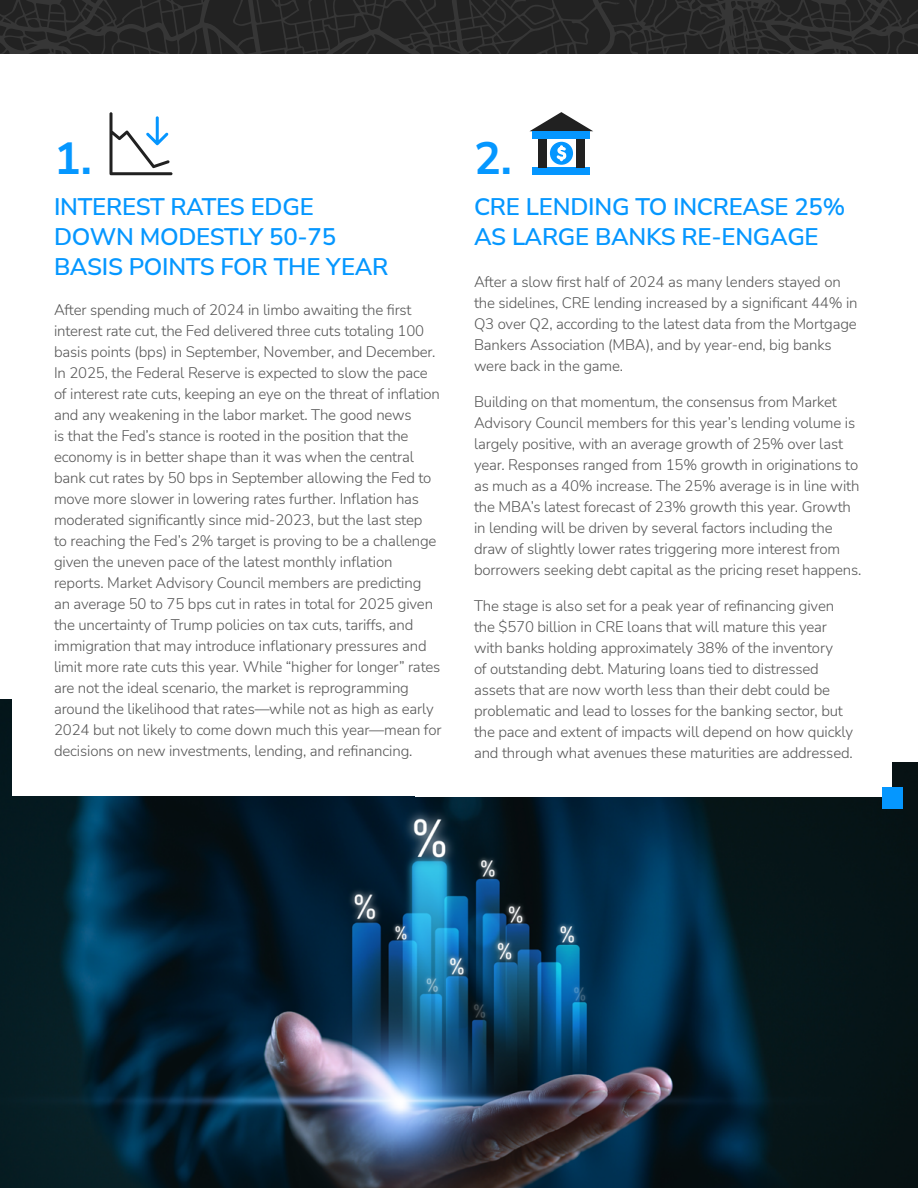
<style>
.page{position:relative;width:918px;height:1188px;background:#fff}
.page>*{position:absolute;margin:0;border:0;box-sizing:border-box;transform-origin:0 0}
.t1{font:700 45px "Nunito Sans";color:#0597ff}
.t2{font:600 24px/30px "Nunito Sans";letter-spacing:-.01em;color:#0597ff}
.t3{font:300 15px/21px "Nunito Sans";letter-spacing:-.01em;color:#555}
</style>
<div class="page">
<img style="left:0;top:699px;width:918px;height:489px">
<div style="left:12px;top:602px;width:441px;height:194px;background:#fff"></div>
<div style="left:416px;top:627px;width:476px;height:169px;background:#fff"></div>
<div style="left:856px;top:663px;width:62px;height:98px;background:#fff"></div>
<svg style="left:0;top:0;width:918px;height:54px;background:#272727"></svg>
<div style="left:882px;top:787px;width:21px;height:21px;background:#0597ff"></div>
<svg style="left:110px;top:112px;width:62px;height:63px"></svg>
<svg style="left:530px;top:112px;width:63px;height:19px"></svg>
<div style="left:532px;top:167px;width:58px;height:8px;background:#0596ff"></div>
<div style="left:532px;top:131px;width:58px;height:8px;background:#0596ff"></div>
<div style="left:538px;top:139px;width:9px;height:28px;background:#212121"></div>
<div style="left:576px;top:139px;width:9px;height:28px;background:#212121"></div>
<div style="left:550px;top:142px;width:23px;height:23px;background:#0596ff;border-radius:50%"></div>
<svg style="left:554px;top:144px;width:15px;height:19px"></svg>
<h1 class="t1" style="left:54px;top:127px;width:39px">1.</h1>
<h2 class="t2" style="left:54px;top:190px;width:336px">INTEREST RATES EDGE<br>DOWN MODESTLY 50-75<br>BASIS POINTS FOR THE YEAR</h2>
<p class="t3" style="left:54px;top:299px;width:389px">After spending much of 2024 in limbo awaiting the first interest rate cut, the Fed delivered three cuts totaling 100 basis points (bps) in September, November, and December.<br>In 2025, the Federal Reserve is expected to slow the pace of interest rate cuts, keeping an eye on the threat of inflation and any weakening in the labor market. The good news<br>is that the Fed’s stance is rooted in the position that the economy is in better shape than it was when the central bank cut rates by 50 bps in September allowing the Fed to move more slower in lowering rates further. Inflation has moderated significantly since mid-2023, but the last step<br>to reaching the Fed’s 2% target is proving to be a challenge given the uneven pace of the latest monthly inflation reports. Market Advisory Council members are predicting<br>an average 50 to 75 bps cut in rates in total for 2025 given the uncertainty of Trump policies on tax cuts, tariffs, and immigration that may introduce inflationary pressures and limit more rate cuts this year. While “higher for longer” rates are not the ideal scenario, the market is reprogramming around the likelihood that rates—while not as high as early 2024 but not likely to come down much this year—mean for decisions on new investments, lending, and refinancing.</p>
<h1 class="t1" style="left:474px;top:127px;width:39px">2.</h1>
<h2 class="t2" style="left:474px;top:190px;width:373px">CRE LENDING TO INCREASE 25%<br>AS LARGE BANKS RE-ENGAGE</h2>
<p class="t3" style="left:474px;top:271px;width:385px">After a slow first half of 2024 as many lenders stayed on the sidelines, CRE lending increased by a significant 44% in Q3 over Q2, according to the latest data from the Mortgage Bankers Association (MBA), and by year-end, big banks were back in the game.</p>
<p class="t3" style="left:474px;top:391px;width:389px">Building on that momentum, the consensus from Market Advisory Council members for this year’s lending volume is largely positive, with an average growth of 25% over last year. Responses ranged from 15% growth in originations to as much as a 40% increase. The 25% average is in line with the MBA’s latest forecast of 23% growth this year. Growth in lending will be driven by several factors including the draw of slightly lower rates triggering more interest from borrowers seeking debt capital as the pricing reset happens.</p>
<p class="t3" style="left:474px;top:595px;width:381px">The stage is also set for a peak year of refinancing given the $570 billion in CRE loans that will mature this year with banks holding approximately 38% of the inventory<br>of outstanding debt. Maturing loans tied to distressed assets that are now worth less than their debt could be problematic and lead to losses for the banking sector, but the pace and extent of impacts will depend on how quickly and through what avenues these maturities are addressed.</p>
</div>
